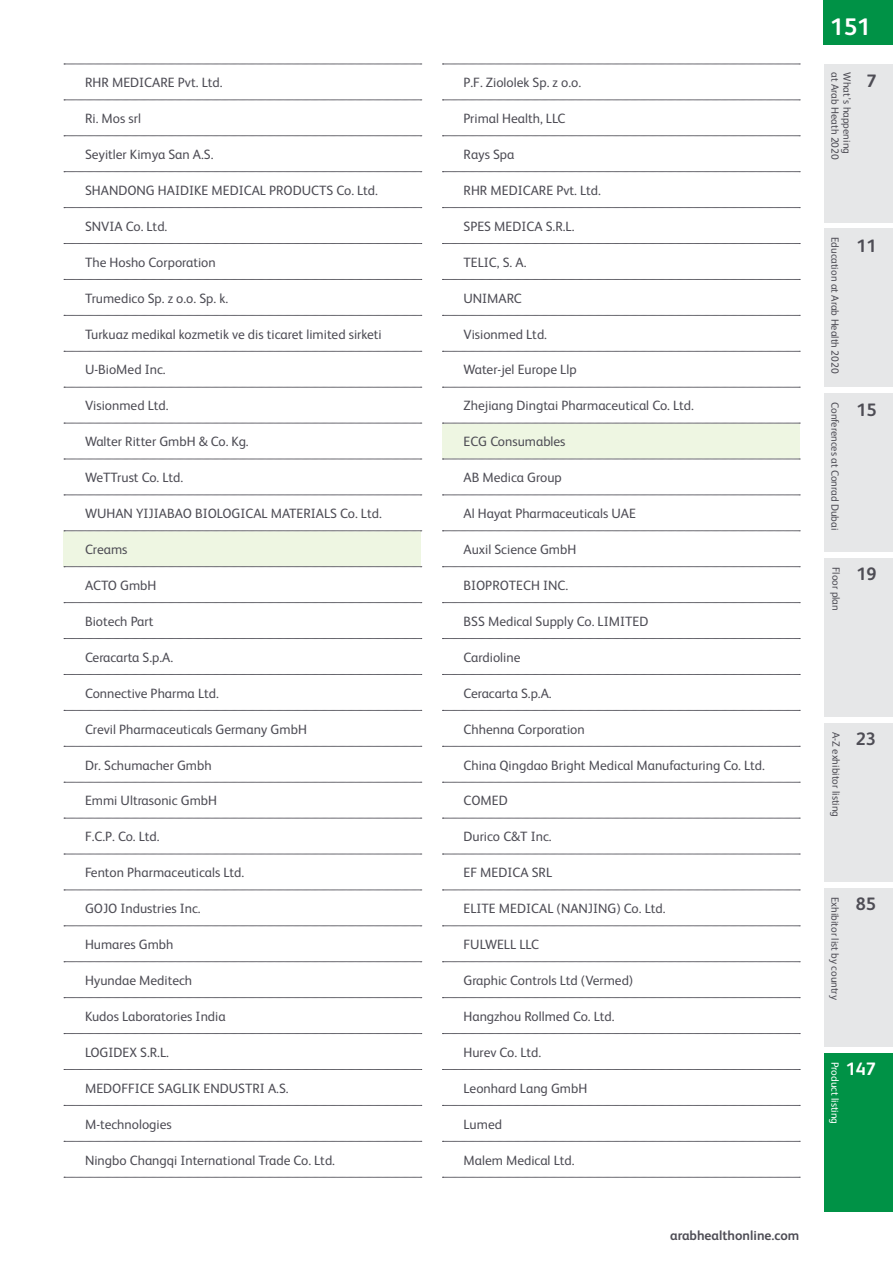
<style>
.page{position:relative;width:893px;height:1263px;background:#fff}
.page>*{position:absolute;margin:0;border:0;box-sizing:border-box;transform-origin:0 0}
.t1{font:700 24px "FS Albert";color:#fff}
.t2{font:700 18px "FS Albert";color:#4e4d55}
.t3{font:700 18px "FS Albert";color:#fff}
.t4{font:13.5px "FS Albert";color:#4e4d55}
.t5{font:700 13.5px "FS Albert";color:#4e4d55}
.t6{font:10.5px "FS Albert";color:#4e4d55}
.t7{font:10.5px "FS Albert";color:#fff}
</style>
<div class="page">
<div style="left:824px;top:0;width:69px;height:45px;background:#009246"></div>
<div style="left:824px;top:723px;width:69px;height:159px;background:#e6e7e8"></div>
<div style="left:824px;top:888px;width:69px;height:159px;background:#e6e7e8"></div>
<div style="left:824px;top:1053px;width:69px;height:159px;background:#009246"></div>
<div style="left:824px;top:559px;width:69px;height:158px;background:#e6e7e8"></div>
<div style="left:824px;top:64px;width:69px;height:158px;background:#e6e7e8"></div>
<div style="left:824px;top:229px;width:69px;height:158px;background:#e6e7e8"></div>
<div style="left:824px;top:394px;width:69px;height:158px;background:#e6e7e8"></div>
<div style="left:64px;top:531px;width:357px;height:36px;background:#eef6e2"></div>
<svg style="left:64px;top:64px;width:358px;height:1px"></svg>
<svg style="left:64px;top:100px;width:358px;height:1px"></svg>
<svg style="left:64px;top:136px;width:358px;height:1px"></svg>
<svg style="left:64px;top:171px;width:358px;height:1px"></svg>
<svg style="left:64px;top:207px;width:358px;height:1px"></svg>
<svg style="left:64px;top:243px;width:358px;height:1px"></svg>
<svg style="left:64px;top:279px;width:358px;height:1px"></svg>
<svg style="left:64px;top:315px;width:358px;height:1px"></svg>
<svg style="left:64px;top:351px;width:358px;height:1px"></svg>
<svg style="left:64px;top:387px;width:358px;height:1px"></svg>
<svg style="left:64px;top:423px;width:358px;height:1px"></svg>
<svg style="left:64px;top:459px;width:358px;height:1px"></svg>
<svg style="left:64px;top:495px;width:358px;height:1px"></svg>
<svg style="left:64px;top:602px;width:358px;height:1px"></svg>
<svg style="left:64px;top:638px;width:358px;height:1px"></svg>
<svg style="left:64px;top:674px;width:358px;height:1px"></svg>
<svg style="left:64px;top:710px;width:358px;height:1px"></svg>
<svg style="left:64px;top:746px;width:358px;height:1px"></svg>
<svg style="left:64px;top:782px;width:358px;height:1px"></svg>
<svg style="left:64px;top:818px;width:358px;height:1px"></svg>
<svg style="left:64px;top:854px;width:358px;height:1px"></svg>
<svg style="left:64px;top:890px;width:358px;height:1px"></svg>
<svg style="left:64px;top:925px;width:358px;height:1px"></svg>
<svg style="left:64px;top:961px;width:358px;height:1px"></svg>
<svg style="left:64px;top:997px;width:358px;height:1px"></svg>
<svg style="left:64px;top:1033px;width:358px;height:1px"></svg>
<svg style="left:64px;top:1069px;width:358px;height:1px"></svg>
<svg style="left:64px;top:1105px;width:358px;height:1px"></svg>
<svg style="left:64px;top:1141px;width:358px;height:1px"></svg>
<svg style="left:64px;top:1177px;width:358px;height:1px"></svg>
<svg style="left:64px;top:530px;width:358px;height:1px"></svg>
<svg style="left:64px;top:566px;width:358px;height:1px"></svg>
<div style="left:442px;top:423px;width:357px;height:36px;background:#eef6e2"></div>
<svg style="left:442px;top:64px;width:358px;height:1px"></svg>
<svg style="left:442px;top:100px;width:358px;height:1px"></svg>
<svg style="left:442px;top:136px;width:358px;height:1px"></svg>
<svg style="left:442px;top:171px;width:358px;height:1px"></svg>
<svg style="left:442px;top:207px;width:358px;height:1px"></svg>
<svg style="left:442px;top:243px;width:358px;height:1px"></svg>
<svg style="left:442px;top:279px;width:358px;height:1px"></svg>
<svg style="left:442px;top:315px;width:358px;height:1px"></svg>
<svg style="left:442px;top:351px;width:358px;height:1px"></svg>
<svg style="left:442px;top:387px;width:358px;height:1px"></svg>
<svg style="left:442px;top:423px;width:358px;height:1px"></svg>
<svg style="left:442px;top:459px;width:358px;height:1px"></svg>
<svg style="left:442px;top:495px;width:358px;height:1px"></svg>
<svg style="left:442px;top:530px;width:358px;height:1px"></svg>
<svg style="left:442px;top:566px;width:358px;height:1px"></svg>
<svg style="left:442px;top:602px;width:358px;height:1px"></svg>
<svg style="left:442px;top:638px;width:358px;height:1px"></svg>
<svg style="left:442px;top:674px;width:358px;height:1px"></svg>
<svg style="left:442px;top:710px;width:358px;height:1px"></svg>
<svg style="left:442px;top:746px;width:358px;height:1px"></svg>
<svg style="left:442px;top:782px;width:358px;height:1px"></svg>
<svg style="left:442px;top:818px;width:358px;height:1px"></svg>
<svg style="left:442px;top:854px;width:358px;height:1px"></svg>
<svg style="left:442px;top:890px;width:358px;height:1px"></svg>
<svg style="left:442px;top:925px;width:358px;height:1px"></svg>
<svg style="left:442px;top:961px;width:358px;height:1px"></svg>
<svg style="left:442px;top:997px;width:358px;height:1px"></svg>
<svg style="left:442px;top:1033px;width:358px;height:1px"></svg>
<svg style="left:442px;top:1069px;width:358px;height:1px"></svg>
<svg style="left:442px;top:1105px;width:358px;height:1px"></svg>
<svg style="left:442px;top:1141px;width:358px;height:1px"></svg>
<svg style="left:442px;top:1177px;width:358px;height:1px"></svg>
<p class="t4" style="left:85px;top:74px;width:139px">RHR MEDICARE Pvt. Ltd.</p>
<p class="t4" style="left:85px;top:109px;width:57px">Ri. Mos srl</p>
<p class="t4" style="left:85px;top:145px;width:130px">Seyitler Kimya San A.S.</p>
<p class="t4" style="left:85px;top:181px;width:294px">SHANDONG HAIDIKE MEDICAL PRODUCTS Co. Ltd.</p>
<p class="t4" style="left:85px;top:217px;width:84px">SNVIA Co. Ltd.</p>
<p class="t4" style="left:85px;top:253px;width:132px">The Hosho Corporation</p>
<p class="t4" style="left:85px;top:289px;width:145px">Trumedico Sp. z o.o. Sp. k.</p>
<p class="t4" style="left:85px;top:325px;width:298px">Turkuaz medikal kozmetik ve dis ticaret limited sirketi</p>
<p class="t4" style="left:85px;top:361px;width:82px">U-BioMed Inc.</p>
<p class="t4" style="left:85px;top:397px;width:85px">Visionmed Ltd.</p>
<p class="t4" style="left:85px;top:433px;width:165px">Walter Ritter GmbH &amp; Co. Kg.</p>
<p class="t4" style="left:85px;top:469px;width:100px">WeTTrust Co. Ltd.</p>
<p class="t4" style="left:85px;top:504px;width:298px">WUHAN YIJIABAO BIOLOGICAL MATERIALS Co. Ltd.</p>
<p class="t4" style="left:85px;top:540px;width:44px">Creams</p>
<p class="t4" style="left:85px;top:576px;width:73px">ACTO GmbH</p>
<p class="t4" style="left:85px;top:612px;width:70px">Biotech Part</p>
<p class="t4" style="left:85px;top:648px;width:90px">Ceracarta S.p.A.</p>
<p class="t4" style="left:85px;top:684px;width:135px">Connective Pharma Ltd.</p>
<p class="t4" style="left:85px;top:720px;width:223px">Crevil Pharmaceuticals Germany GmbH</p>
<p class="t4" style="left:85px;top:756px;width:128px">Dr. Schumacher Gmbh</p>
<p class="t4" style="left:85px;top:792px;width:134px">Emmi Ultrasonic GmbH</p>
<p class="t4" style="left:85px;top:828px;width:76px">F.C.P. Co. Ltd.</p>
<p class="t4" style="left:85px;top:864px;width:161px">Fenton Pharmaceuticals Ltd.</p>
<p class="t4" style="left:85px;top:899px;width:117px">GOJO Industries Inc.</p>
<p class="t4" style="left:85px;top:935px;width:90px">Humares Gmbh</p>
<p class="t4" style="left:85px;top:971px;width:109px">Hyundae Meditech</p>
<p class="t4" style="left:85px;top:1007px;width:142px">Kudos Laboratories India</p>
<p class="t4" style="left:85px;top:1043px;width:85px">LOGIDEX S.R.L.</p>
<p class="t4" style="left:85px;top:1079px;width:205px">MEDOFFICE SAGLIK ENDUSTRI A.S.</p>
<p class="t4" style="left:85px;top:1115px;width:88px">M-technologies</p>
<p class="t4" style="left:85px;top:1151px;width:251px">Ningbo Changqi International Trade Co. Ltd.</p>
<p class="t4" style="left:463px;top:74px;width:119px">P.F. Ziololek Sp. z o.o.</p>
<p class="t4" style="left:463px;top:109px;width:104px">Primal Health, LLC</p>
<p class="t4" style="left:463px;top:145px;width:52px">Rays Spa</p>
<p class="t4" style="left:463px;top:181px;width:139px">RHR MEDICARE Pvt. Ltd.</p>
<p class="t4" style="left:463px;top:217px;width:112px">SPES MEDICA S.R.L.</p>
<p class="t4" style="left:463px;top:253px;width:64px">TELIC, S. A.</p>
<p class="t4" style="left:463px;top:289px;width:60px">UNIMARC</p>
<p class="t4" style="left:463px;top:325px;width:85px">Visionmed Ltd.</p>
<p class="t4" style="left:463px;top:361px;width:115px">Water-jel Europe Llp</p>
<p class="t4" style="left:463px;top:397px;width:232px">Zhejiang Dingtai Pharmaceutical Co. Ltd.</p>
<p class="t4" style="left:463px;top:433px;width:104px">ECG Consumables</p>
<p class="t4" style="left:463px;top:469px;width:100px">AB Medica Group</p>
<p class="t4" style="left:463px;top:504px;width:174px">Al Hayat Pharmaceuticals UAE</p>
<p class="t4" style="left:463px;top:540px;width:114px">Auxil Science GmbH</p>
<p class="t4" style="left:463px;top:576px;width:106px">BIOPROTECH INC.</p>
<p class="t4" style="left:463px;top:612px;width:186px">BSS Medical Supply Co. LIMITED</p>
<p class="t4" style="left:463px;top:648px;width:58px">Cardioline</p>
<p class="t4" style="left:463px;top:684px;width:90px">Ceracarta S.p.A.</p>
<p class="t4" style="left:463px;top:720px;width:123px">Chhenna Corporation</p>
<p class="t4" style="left:463px;top:756px;width:303px">China Qingdao Bright Medical Manufacturing Co. Ltd.</p>
<p class="t4" style="left:463px;top:792px;width:46px">COMED</p>
<p class="t4" style="left:463px;top:828px;width:90px">Durico C&amp;T Inc.</p>
<p class="t4" style="left:463px;top:864px;width:90px">EF MEDICA SRL</p>
<p class="t4" style="left:463px;top:899px;width:203px">ELITE MEDICAL (NANJING) Co. Ltd.</p>
<p class="t4" style="left:463px;top:935px;width:77px">FULWELL LLC</p>
<p class="t4" style="left:463px;top:971px;width:171px">Graphic Controls Ltd (Vermed)</p>
<p class="t4" style="left:463px;top:1007px;width:153px">Hangzhou Rollmed Co. Ltd.</p>
<p class="t4" style="left:463px;top:1043px;width:79px">Hurev Co. Ltd.</p>
<p class="t4" style="left:463px;top:1079px;width:125px">Leonhard Lang GmbH</p>
<p class="t4" style="left:463px;top:1115px;width:40px">Lumed</p>
<p class="t4" style="left:463px;top:1151px;width:112px">Malem Medical Ltd.</p>
<p class="t5" style="left:670px;top:1226px;width:131px">arabhealthonline.com</p>
<h1 class="t1" style="left:830px;top:10px;width:42px">151</h1>
<p class="t6" style="left:842px;top:72px;width:89px;rotate:90deg">at Arab Heath 2020</p>
<p class="t6" style="left:854px;top:72px;width:83px;rotate:90deg">What’s happening</p>
<h2 class="t2" style="left:867px;top:68px;width:12px">7</h2>
<p class="t6" style="left:842px;top:237px;width:138px;rotate:90deg">Education at Arab Health 2020</p>
<h2 class="t2" style="left:856px;top:233px;width:22px">11</h2>
<p class="t6" style="left:842px;top:402px;width:130px;rotate:90deg">Conferences at Conrad Dubai</p>
<h2 class="t2" style="left:856px;top:398px;width:22px">15</h2>
<p class="t6" style="left:843px;top:567px;width:45px;rotate:90deg">Floor plan</p>
<h2 class="t2" style="left:856px;top:562px;width:22px">19</h2>
<p class="t6" style="left:843px;top:732px;width:87px;rotate:90deg">A-Z exhibitor listing</p>
<h2 class="t2" style="left:856px;top:727px;width:22px">23</h2>
<p class="t6" style="left:842px;top:897px;width:104px;rotate:90deg">Exhibitor list by country</p>
<h2 class="t2" style="left:856px;top:891px;width:22px">85</h2>
<p class="t7" style="left:842px;top:1062px;width:64px;rotate:90deg">Product listing</p>
<h2 class="t3" style="left:846px;top:1056px;width:32px">147</h2>
</div>
